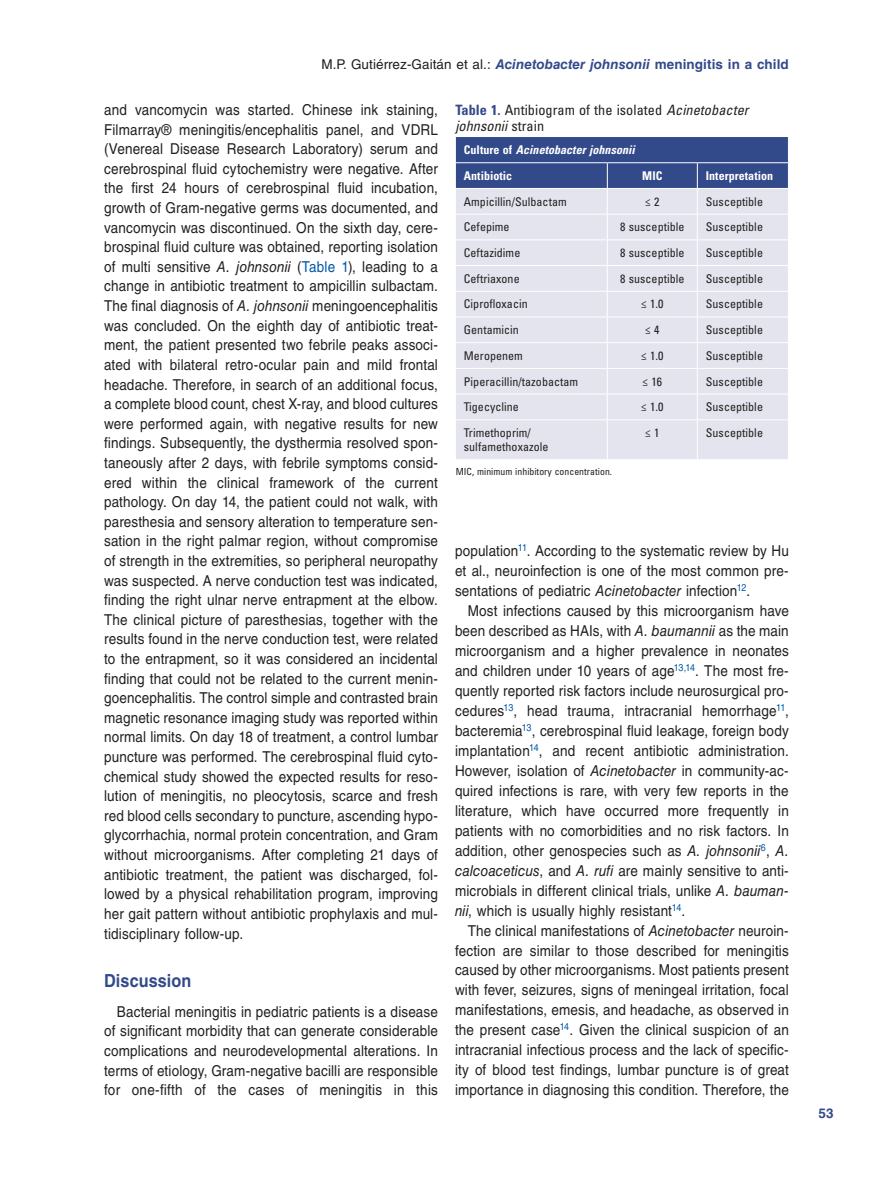
<style>
.page{position:relative;width:893px;height:1191px;background:#fff}
.page>*{position:absolute;margin:0;border:0;box-sizing:border-box;transform-origin:0 0}
.t1{font:700 18px "Helvetica LT Std";letter-spacing:.005em;color:#334a8a;scale:.9 1}
.TX{font:15px/19.6px "Helvetica LT Std";letter-spacing:.01em;color:#231f20;text-align:justify;scale:.9 1}
.TT{font:condensed 14.25px/16.5px "Univers LT Std";letter-spacing:.005em;color:#231f20}
.t2{font:13.5px "Helvetica LT Std";letter-spacing:.005em;color:#231f20}
.t3{font:700 13.5px "Helvetica LT Std";color:#334a8a}
.TB{font:condensed 12px "Univers LT Std";letter-spacing:.005em;color:#231f20}
.TBL{font:condensed 12px/14.2px "Univers LT Std";letter-spacing:.005em;color:#231f20}
.TCH{font:italic 700 condensed 12px "Univers LT Std";letter-spacing:.005em;color:#fff}
.TCH-2{font:700 condensed 12px "Univers LT Std";letter-spacing:.005em;color:#fff}
.TFN{font:condensed 9.75px "Univers LT Std";letter-spacing:.005em;color:#231f20}
.s1{font-weight:700;font-style:italic;color:#334a8a}
.s2{font-weight:700;color:#334a8a}
.s3{font-style:italic}
.s4{color:#0157a8}
.s5{font-style:normal}
</style>
<div class="page">
<div style="left:456px;top:420px;width:332px;height:39px;background:#e3e4ee"></div>
<hr style="left:607px;top:420px;width:1px;height:39px;background:#fff">
<hr style="left:697px;top:420px;width:1px;height:39px;background:#fff">
<svg style="left:455px;top:137px;width:334px;height:282px;background:#c5cadd"></svg>
<hr style="left:455px;top:188px;width:152px;height:1px;background:#fff">
<hr style="left:607px;top:188px;width:90px;height:1px;background:#fff">
<hr style="left:697px;top:188px;width:92px;height:1px;background:#fff">
<p class="t2" style="left:321px;top:57px;width:469px">M.P. Gutiérrez-Gaitán et al.: <span class="s1">Acinetobacter johnsonii</span> <span class="s2">meningitis in a child</span></p>
<p class="TX" style="left:104px;top:100px;width:372px">and vancomycin was started. Chinese ink staining, Filmarray® meningitis/encephalitis panel, and VDRL (Venereal Disease Research Laboratory) serum and cerebrospinal fluid cytochemistry were negative. After the first 24 hours of cerebrospinal fluid incubation, growth of Gram-negative germs was documented, and vancomycin was discontinued. On the sixth day, cere&shy;brospinal fluid culture was obtained, reporting isolation of multi sensitive <span class="s3">A. johnsonii</span> (<span class="s4">Table 1</span>), leading to a change in antibiotic treatment to ampicillin sulbactam.<br>The final diagnosis of <span class="s3">A. johnsonii</span> meningoencephalitis was concluded. On the eighth day of antibiotic treat&shy;ment, the patient presented two febrile peaks associ&shy;ated with bilateral retro-ocular pain and mild frontal headache. Therefore, in search of an additional focus, a complete blood count, chest X-ray, and blood cultures were performed again, with negative results for new findings. Subsequently, the dysthermia resolved spon&shy;taneously after 2 days, with febrile symptoms consid&shy;ered within the clinical framework of the current pathology. On day 14, the patient could not walk, with paresthesia and sensory alteration to temperature sen&shy;sation in the right palmar region, without compromise of strength in the extremities, so peripheral neuropathy was suspected. A nerve conduction test was indicated, finding the right ulnar nerve entrapment at the elbow.<br>The clinical picture of paresthesias, together with the results found in the nerve conduction test, were related to the entrapment, so it was considered an incidental finding that could not be related to the current menin&shy;goencephalitis. The control simple and contrasted brain magnetic resonance imaging study was reported within normal limits. On day 18 of treatment, a control lumbar puncture was performed. The cerebrospinal fluid cyto&shy;chemical study showed the expected results for reso&shy;lution of meningitis, no pleocytosis, scarce and fresh red blood cells secondary to puncture, ascending hypo&shy;glycorrhachia, normal protein concentration, and Gram without microorganisms. After completing 21 days of antibiotic treatment, the patient was discharged, fol&shy;lowed by a physical rehabilitation program, improving her gait pattern without antibiotic prophylaxis and mul&shy;tidisciplinary follow-up.</p>
<h1 class="t1" style="left:104px;top:970px;width:98px">Discussion</h1>
<p class="TX" style="left:104px;top:1001px;width:372px;text-indent:13px">Bacterial meningitis in pediatric patients is a disease of significant morbidity that can generate considerable complications and neurodevelopmental alterations. In terms of etiology, Gram-negative bacilli are responsible for one-fifth of the cases of meningitis in this</p>
<p class="TT" style="left:455px;top:101px;width:295px"><span class="s2">Table 1.</span> Antibiogram of the isolated <span class="s3">Acinetobacter johnsonii</span> strain</p>
<p class="TCH" style="left:464px;top:143px;width:172px"><span class="s5">Culture of</span> Acinetobacter johnsonii</p>
<p class="TCH-2" style="left:464px;top:168px;width:50px">Antibiotic</p>
<p class="TCH-2" style="left:642px;top:168px;width:22px">MIC</p>
<p class="TCH-2" style="left:706px;top:168px;width:69px">Interpretation</p>
<p class="TB" style="left:464px;top:194px;width:104px">Ampicillin/Sulbactam</p>
<p class="TB" style="left:645px;top:194px;width:16px">≤ 2</p>
<p class="TB" style="left:706px;top:194px;width:59px">Susceptible</p>
<p class="TB" style="left:464px;top:219px;width:47px">Cefepime</p>
<p class="TB" style="left:620px;top:219px;width:66px">8 susceptible</p>
<p class="TB" style="left:706px;top:219px;width:59px">Susceptible</p>
<p class="TB" style="left:464px;top:245px;width:58px">Ceftazidime</p>
<p class="TB" style="left:620px;top:245px;width:66px">8 susceptible</p>
<p class="TB" style="left:706px;top:245px;width:59px">Susceptible</p>
<p class="TB" style="left:464px;top:271px;width:57px">Ceftriaxone</p>
<p class="TB" style="left:620px;top:271px;width:66px">8 susceptible</p>
<p class="TB" style="left:706px;top:271px;width:59px">Susceptible</p>
<p class="TB" style="left:464px;top:296px;width:65px">Ciprofloxacin</p>
<p class="TB" style="left:641px;top:296px;width:24px">≤ 1.0</p>
<p class="TB" style="left:706px;top:296px;width:59px">Susceptible</p>
<p class="TB" style="left:464px;top:322px;width:57px">Gentamicin</p>
<p class="TB" style="left:645px;top:322px;width:16px">≤ 4</p>
<p class="TB" style="left:706px;top:322px;width:59px">Susceptible</p>
<p class="TB" style="left:464px;top:348px;width:61px">Meropenem</p>
<p class="TB" style="left:641px;top:348px;width:24px">≤ 1.0</p>
<p class="TB" style="left:706px;top:348px;width:59px">Susceptible</p>
<p class="TB" style="left:464px;top:374px;width:116px">Piperacillin/tazobactam</p>
<p class="TB" style="left:642px;top:374px;width:21px">≤ 16</p>
<p class="TB" style="left:706px;top:374px;width:59px">Susceptible</p>
<p class="TB" style="left:464px;top:399px;width:57px">Tigecycline</p>
<p class="TB" style="left:641px;top:399px;width:24px">≤ 1.0</p>
<p class="TB" style="left:706px;top:399px;width:59px">Susceptible</p>
<p class="TBL" style="left:464px;top:425px;width:86px">Trimethoprim/ sulfamethoxazole</p>
<p class="TBL" style="left:645px;top:425px;width:16px">≤ 1</p>
<p class="TBL" style="left:706px;top:425px;width:59px">Susceptible</p>
<p class="TFN" style="left:456px;top:466px;width:158px">MIC, minimum inhibitory concentration.</p>
<p class="TX" style="left:455px;top:541px;width:372px">population<sup>11</sup>. According to the systematic review by Hu et al., neuroinfection is one of the most common pre&shy;sentations of pediatric <span class="s3">Acinetobacter</span> infection<sup>12</sup>.</p>
<p class="TX" style="left:455px;top:600px;width:372px;text-indent:13px">Most infections caused by this microorganism have been described as HAIs, with <span class="s3">A. baumannii</span> as the main microorganism and a higher prevalence in neonates and children under 10 years of age<sup>13,14</sup>. The most fre&shy;quently reported risk factors include neurosurgical pro&shy;cedures<sup>13</sup>, head trauma, intracranial hemorrhage<sup>11</sup>, bacteremia<sup>13</sup>, cerebrospinal fluid leakage, foreign body implantation<sup>14</sup>, and recent antibiotic administration.<br>However, isolation of <span class="s3">Acinetobacter</span> in community-ac&shy;quired infections is rare, with very few reports in the literature, which have occurred more frequently in patients with no comorbidities and no risk factors. In addition, other genospecies such as <span class="s3">A. johnsonii</span><sup>6</sup>, <span class="s3">A. calcoaceticus</span>, and <span class="s3">A. rufi</span> are mainly sensitive to anti&shy;microbials in different clinical trials, unlike <span class="s3">A. bauman&shy;nii</span>, which is usually highly resistant<sup>14</sup>.</p>
<p class="TX" style="left:455px;top:920px;width:372px;text-indent:13px">The clinical manifestations of <span class="s3">Acinetobacter</span> neuroin&shy;fection are similar to those described for meningitis caused by other microorganisms. Most patients present with fever, seizures, signs of meningeal irritation, focal manifestations, emesis, and headache, as observed in the present case<sup>14</sup>. Given the clinical suspicion of an intracranial infectious process and the lack of specific&shy;ity of blood test findings, lumbar puncture is of great importance in diagnosing this condition. Therefore, the</p>
<p class="t3" style="left:819px;top:1104px;width:17px">53</p>
</div>
